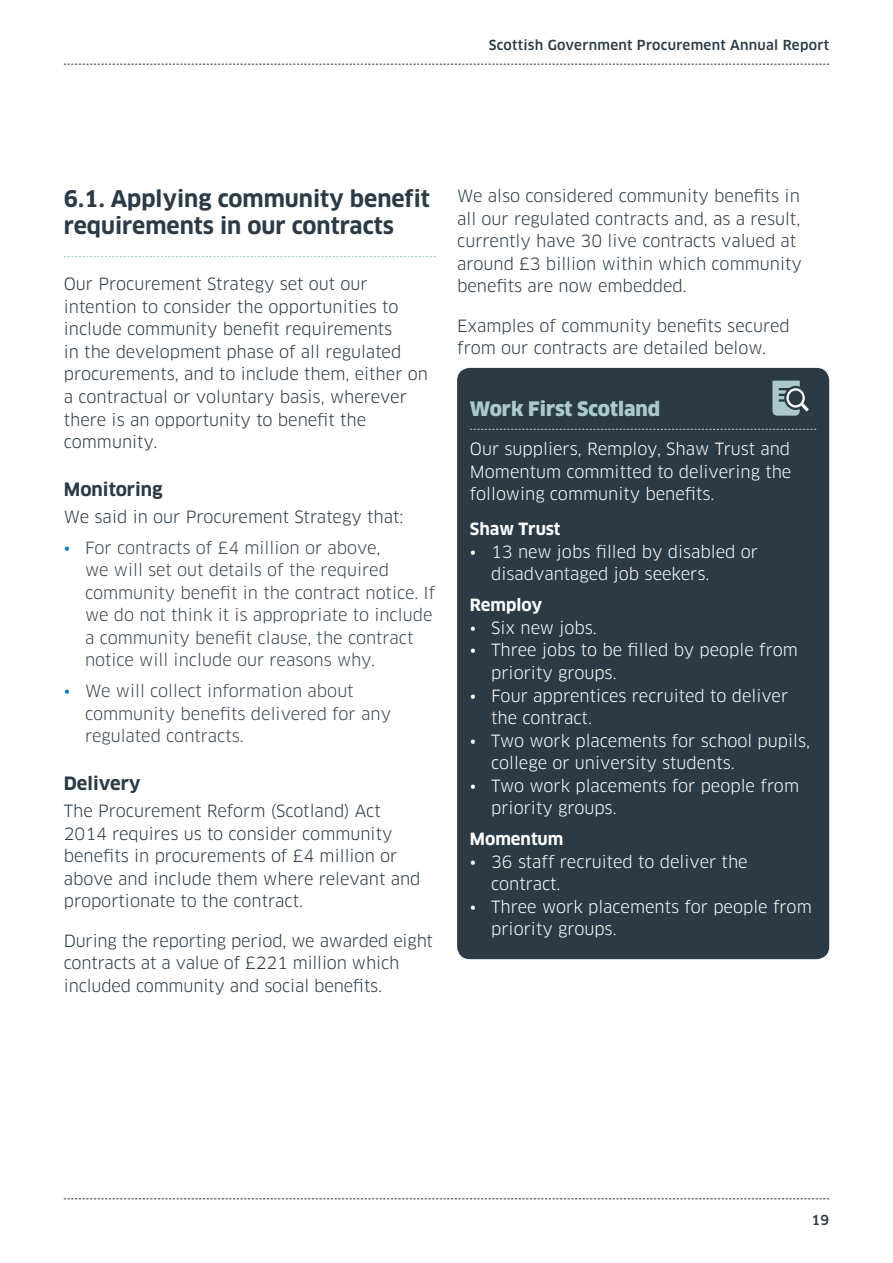
<style>
.page{position:relative;width:893px;height:1263px;background:#fff}
.page>*{position:absolute;margin:0;border:0;box-sizing:border-box;transform-origin:0 0}
.t1{font:700 22.5px/27px "Clan";color:#2b3a45}
.t2{font:900 19.5px "Clan";color:#abc9ca}
.t3{font:700 18px "Clan";color:#2b3a45}
.t4{font:16.5px/22.5px "Clan";color:#2b3a45}
.t5{font:16.5px/22.5px "Clan";color:#fff}
.t6{font:16.5px/22.5px "Clan";color:#3a4650}
.t7{font:700 16.5px "Clan";color:#fff}
.t8{font:500 13.5px "Clan";letter-spacing:.02em;color:#2b3a45}
.s1{color:#0079c0}
</style>
<div class="page">
<svg style="left:64px;top:1198px;width:765px;height:1px"></svg>
<svg style="left:64px;top:64px;width:765px;height:1px"></svg>
<svg style="left:64px;top:256px;width:372px;height:1px"></svg>
<div style="left:457px;top:368px;width:372px;height:591px;background:#2b3a45;border-radius:13px"></div>
<svg style="left:470px;top:429px;width:346px;height:1px"></svg>
<svg style="left:772px;top:381px;width:37px;height:35px"></svg>
<p class="t8" style="left:489px;top:37px;width:342px">Scottish Government Procurement Annual Report</p>
<h1 class="t1" style="left:64px;top:185px;width:368px">6.1. Applying community benefit requirements in our contracts</h1>
<p class="t4" style="left:64px;top:273px;width:366px">Our Procurement Strategy set out our intention to consider the opportunities to include community benefit requirements<br>in the development phase of all regulated procurements, and to include them, either on a contractual or voluntary basis, wherever there is an opportunity to benefit the community.</p>
<p class="t3" style="left:64px;top:478px;width:101px">Monitoring</p>
<p class="t4" style="left:64px;top:506px;width:341px">We said in our Procurement Strategy that:</p>
<p class="t6" style="left:85px;top:537px;width:352px;text-indent:-21px"><span class="s1">•</span> For contracts of £4 million or above,<br>we will set out details of the required community benefit in the contract notice. If we do not think it is appropriate to include a community benefit clause, the contract notice will include our reasons why.</p>
<p class="t6" style="left:85px;top:680px;width:308px;text-indent:-21px"><span class="s1">•</span> We will collect information about community benefits delivered for any regulated contracts.</p>
<p class="t3" style="left:64px;top:772px;width:78px">Delivery</p>
<p class="t4" style="left:64px;top:800px;width:358px">The Procurement Reform (Scotland) Act 2014 requires us to consider community benefits in procurements of £4 million or above and include them where relevant and proportionate to the contract.</p>
<p class="t4" style="left:64px;top:929px;width:371px">During the reporting period, we awarded eight contracts at a value of £221 million which included community and social benefits.</p>
<p class="t4" style="left:457px;top:185px;width:346px">We also considered community benefits in all our regulated contracts and, as a result, currently have 30 live contracts valued at around £3 billion within which community benefits are now embedded.</p>
<p class="t4" style="left:457px;top:315px;width:334px">Examples of community benefits secured from our contracts are detailed below.</p>
<p class="t2" style="left:470px;top:396px;width:192px">Work First Scotland</p>
<p class="t5" style="left:470px;top:438px;width:323px;text-align:justify">Our suppliers, Remploy, Shaw Trust and Momentum committed to delivering the following community benefits.</p>
<p class="t7" style="left:470px;top:519px;width:92px">Shaw Trust</p>
<p class="t5" style="left:491px;top:541px;width:268px;text-indent:-21px">• 13 new jobs filled by disabled or disadvantaged job seekers.</p>
<p class="t7" style="left:470px;top:595px;width:74px">Remploy</p>
<p class="t5" style="left:470px;top:617px;width:129px">• Six new jobs.</p>
<p class="t5" style="left:491px;top:639px;width:308px;text-indent:-21px">• Three jobs to be filled by people from priority groups.</p>
<p class="t5" style="left:491px;top:684px;width:299px;text-indent:-21px">• Four apprentices recruited to deliver the contract.</p>
<p class="t5" style="left:491px;top:729px;width:320px;text-indent:-21px">• Two work placements for school pupils, college or university students.</p>
<p class="t5" style="left:491px;top:774px;width:309px;text-indent:-21px">• Two work placements for people from priority groups.</p>
<p class="t7" style="left:470px;top:829px;width:95px">Momentum</p>
<p class="t5" style="left:491px;top:850px;width:258px;text-indent:-21px">• 36 staff recruited to deliver the contract.</p>
<p class="t5" style="left:491px;top:895px;width:322px;text-indent:-21px">• Three work placements for people from priority groups.</p>
<p class="t8" style="left:811px;top:1211px;width:19px">19</p>
</div>
